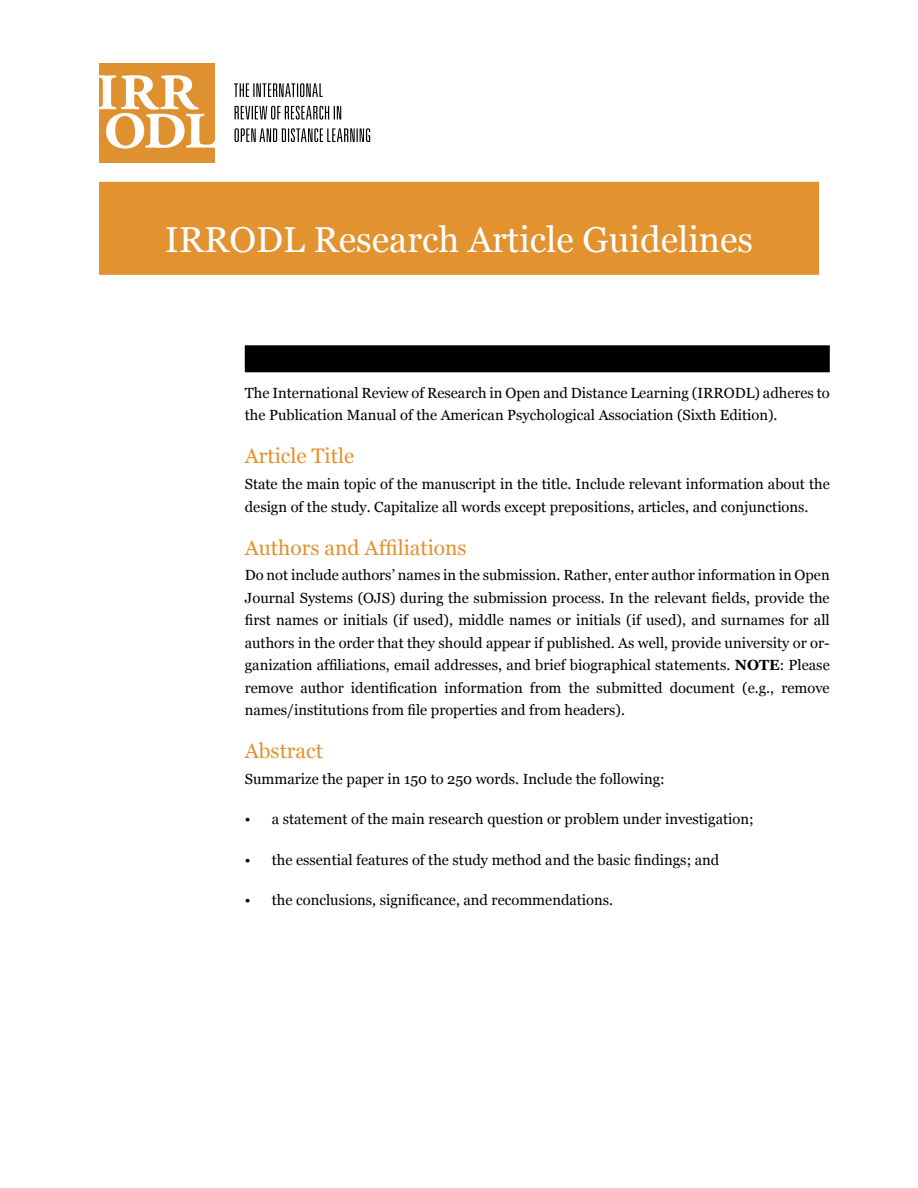
<style>
.page{position:relative;width:918px;height:1188px;background:#fff}
.page>*{position:absolute;margin:0;border:0;box-sizing:border-box;transform-origin:0 0}
.t1{font:36px "Georgia";color:#fff}
.t2{font:21px "Georgia";color:#e2922e}
.t3{font:14.7px/22.5px "Georgia";color:#000}
.s1{font-weight:700}
</style>
<div class="page">
<img style="left:99px;top:63px;width:116px;height:99px">
<svg style="left:235px;top:128px;width:135px;height:14px"></svg>
<svg style="left:235px;top:106px;width:106px;height:14px"></svg>
<svg style="left:234px;top:83px;width:89px;height:14px"></svg>
<div style="left:99px;top:182px;width:720px;height:63px;background:#e2922e"></div>
<div style="left:99px;top:212px;width:720px;height:63px;background:#e2922e"></div>
<div style="left:245px;top:345px;width:585px;height:27px;background:#000"></div>
<h1 class="t1" style="left:165px;top:219px;width:590px">IRRODL Research Article Guidelines</h1>
<p class="t3" style="left:245px;top:381px;width:587px">The International Review of Research in Open and Distance Learning (IRRODL) adheres to the Publication Manual of the American Psychological Association (Sixth Edition).</p>
<h2 class="t2" style="left:245px;top:444px;width:111px">Article Title</h2>
<p class="t3" style="left:245px;top:473px;width:586px">State the main topic of the manuscript in the title. Include relevant information about the design of the study. Capitalize all words except prepositions, articles, and conjunctions.</p>
<h2 class="t2" style="left:245px;top:536px;width:223px">Authors and Affiliations</h2>
<p class="t3" style="left:245px;top:564px;width:586px;text-align:justify">Do not include authors’ names in the submission. Rather, enter author information in Open Journal Systems (OJS) during the submission process. In the relevant fields, provide the first names or initials (if used), middle names or initials (if used), and surnames for all authors in the order that they should appear if published. As well, provide university or or&shy;ganization affiliations, email addresses, and brief biographical statements. <span class="s1">NOTE</span>: Please remove author identification information from the submitted document (e.g., remove names/institutions from file properties and from headers).</p>
<h2 class="t2" style="left:245px;top:739px;width:80px">Abstract</h2>
<p class="t3" style="left:245px;top:768px;width:422px">Summarize the paper in 150 to 250 words. Include the following:</p>
<p class="t3" style="left:245px;top:808px;width:510px">• a statement of the main research question or problem under investigation;</p>
<p class="t3" style="left:245px;top:849px;width:476px">• the essential features of the study method and the basic findings; and</p>
<p class="t3" style="left:245px;top:889px;width:370px">• the conclusions, significance, and recommendations.</p>
</div>
